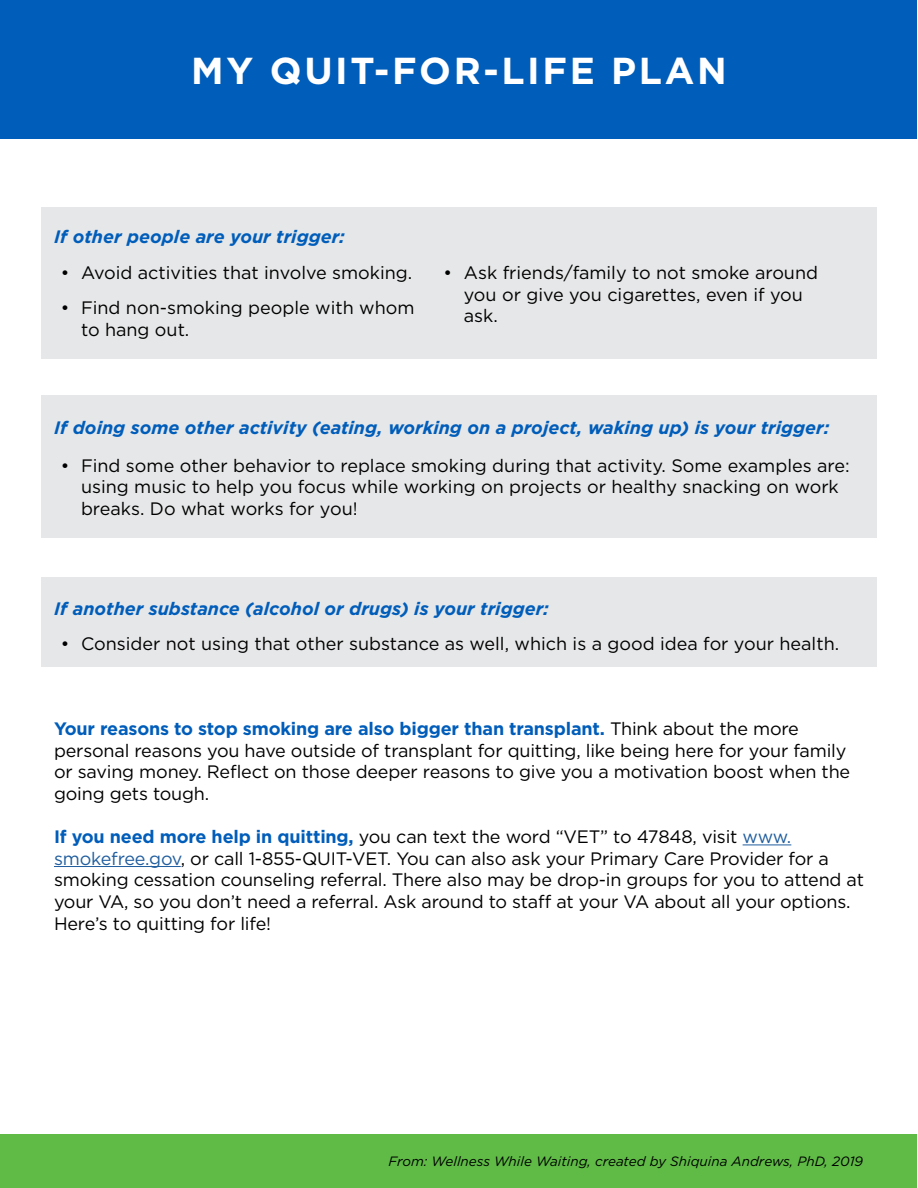
<style>
.page{position:relative;width:918px;height:1188px;background:#fff}
.page>*{position:absolute;margin:0;border:0;box-sizing:border-box;transform-origin:0 0}
.t1{font:700 37.5px "Gotham";letter-spacing:.07em;color:#fff}
.t2{font:18px/21.6px "Gotham";letter-spacing:-.01em;color:#000}
.t3{font:italic 700 18px "Gotham";color:#005dba}
.t4{font:italic 13.5px "Gotham";color:#000}
.s1{font-weight:700;color:#005dba}
.s2{color:#215e9e}
</style>
<div class="page">
<div style="left:1px;top:1134px;width:916px;height:54px;background:#5fbb46"></div>
<div style="left:1px;top:0;width:916px;height:138px;background:#005dba"></div>
<hr style="left:743px;top:844px;width:48px;height:1px;background:#215e9e">
<hr style="left:54px;top:866px;width:127px;height:1px;background:#215e9e">
<div style="left:41px;top:395px;width:836px;height:142px;background:#e6e7e8"></div>
<div style="left:41px;top:577px;width:836px;height:90px;background:#e6e7e8"></div>
<div style="left:41px;top:207px;width:836px;height:151px;background:#e6e7e8"></div>
<h1 class="t1" style="left:191px;top:46px;width:537px">MY QUIT-FOR-LIFE PLAN</h1>
<h3 class="t3" style="left:54px;top:225px;width:293px">If other people are your trigger:</h3>
<p class="t2" style="left:61px;top:262px;width:353px">• Avoid activities that involve smoking.</p>
<p class="t2" style="left:81px;top:297px;width:335px;text-indent:-20px">• Find non-smoking people with whom to hang out.</p>
<p class="t2" style="left:464px;top:262px;width:356px;text-indent:-20px">• Ask friends/family to not smoke around you or give you cigarettes, even if you ask.</p>
<h3 class="t3" style="left:54px;top:416px;width:777px">If doing some other activity (eating, working on a project, waking up) is your trigger:</h3>
<p class="t2" style="left:81px;top:454px;width:770px;text-indent:-20px">• Find some other behavior to replace smoking during that activity. Some examples are: using music to help you focus while working on projects or healthy snacking on work breaks. Do what works for you!</p>
<h3 class="t3" style="left:54px;top:596px;width:497px">If another substance (alcohol or drugs) is your trigger:</h3>
<p class="t2" style="left:61px;top:632px;width:780px">• Consider not using that other substance as well, which is a good idea for your health.</p>
<p class="t2" style="left:54px;top:718px;width:798px"><span class="s1">Your reasons to stop smoking are also bigger than transplant.</span> Think about the more personal reasons you have outside of transplant for quitting, like being here for your family or saving money. Reflect on those deeper reasons to give you a motivation boost when the going gets tough.</p>
<p class="t2" style="left:54px;top:826px;width:812px"><span class="s1">If you need more help in quitting,</span> you can text the word “VET” to 47848, visit <span class="s2">www. smokefree.gov</span>, or call 1-855-QUIT-VET. You can also ask your Primary Care Provider for a smoking cessation counseling referral. There also may be drop-in groups for you to attend at your VA, so you don’t need a referral. Ask around to staff at your VA about all your options.<br>Here’s to quitting for life!</p>
<p class="t4" style="left:388px;top:1153px;width:476px">From: Wellness While Waiting, created by Shiquina Andrews, PhD, 2019</p>
</div>
